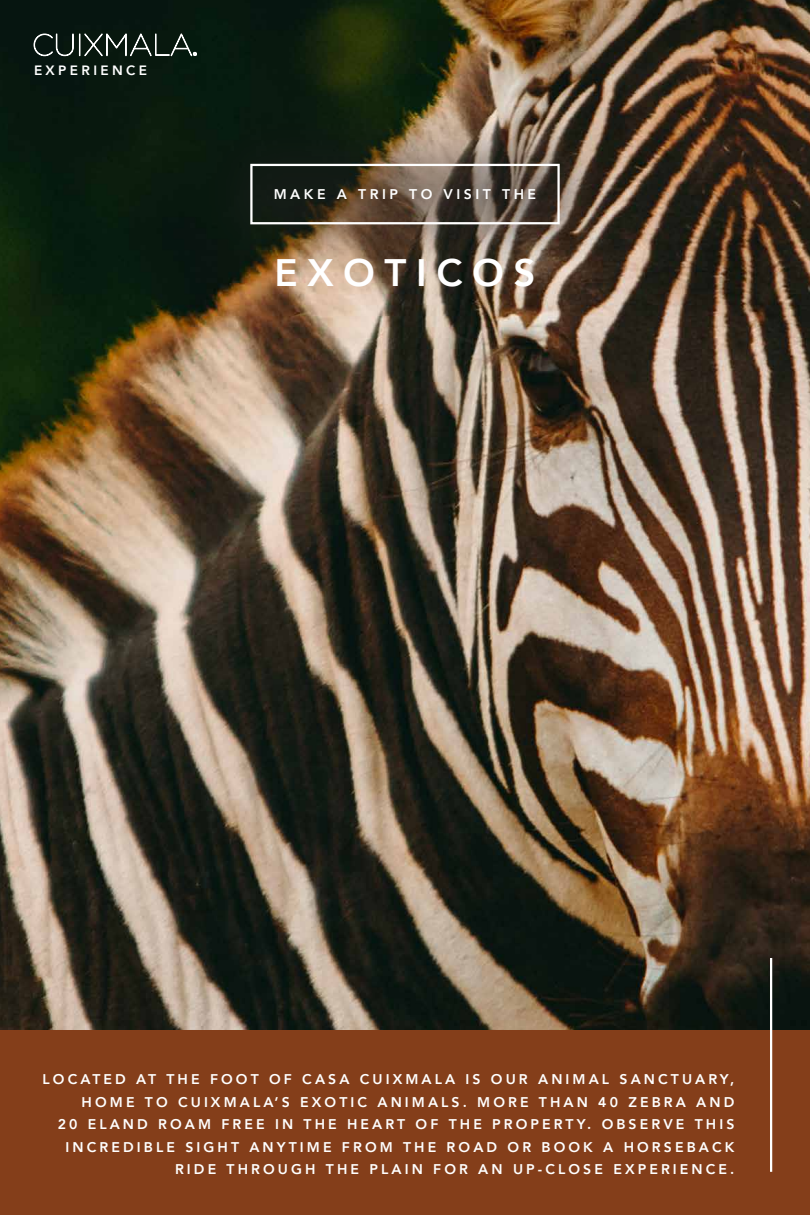
<style>
.page{position:relative;width:810px;height:1215px;background:#fff}
.page>*{position:absolute;margin:0;border:0;box-sizing:border-box;transform-origin:0 0}
.t1{font:800 38.25px "Avenir";letter-spacing:.25em;color:#fff}
.t2{font:800 13.95px/22.5px "Avenir";letter-spacing:.22em;color:#fff;text-align:right}
.t3{font:800 13.95px "Avenir";letter-spacing:.25em;color:#fff}
.t4{font:800 13.5px "Avenir";letter-spacing:.25em;color:#fff}
</style>
<div class="page">
<div style="left:0;top:1029px;width:810px;height:186px;background:#843e1a"></div>
<img style="left:0;top:0;width:810px;height:1029px">
<div style="left:195px;top:108px;width:420px;height:172px;background:#231f20;opacity:.68"></div>
<div style="left:250px;top:164px;width:310px;height:60px;border:2px solid #fff"></div>
<svg style="left:33px;top:32px;width:164px;height:26px;background:#303d36"></svg>
<hr style="left:770px;top:958px;width:2px;height:214px;background:#fff">
<p class="t4" style="left:34px;top:59px;width:115px">EXPERIENCE</p>
<p class="t3" style="left:274px;top:183px;width:264px">MAKE A TRIP TO VISIT THE</p>
<h1 class="t1" style="left:275px;top:243px;width:262px">EXOTICOS</h1>
<p class="t2" style="left:43px;top:1068px;width:693px">LOCATED AT THE FOOT OF CASA CUIXMALA IS OUR ANIMAL SANCTUARY, HOME TO CUIXMALA’S EXOTIC ANIMALS. MORE THAN 40 ZEBRA AND<br>20 ELAND ROAM FREE IN THE HEART OF THE PROPERTY. OBSERVE THIS INCREDIBLE SIGHT ANYTIME FROM THE ROAD OR BOOK A HORSEBACK RIDE THROUGH THE PLAIN FOR AN UP-CLOSE EXPERIENCE.</p>
</div>
